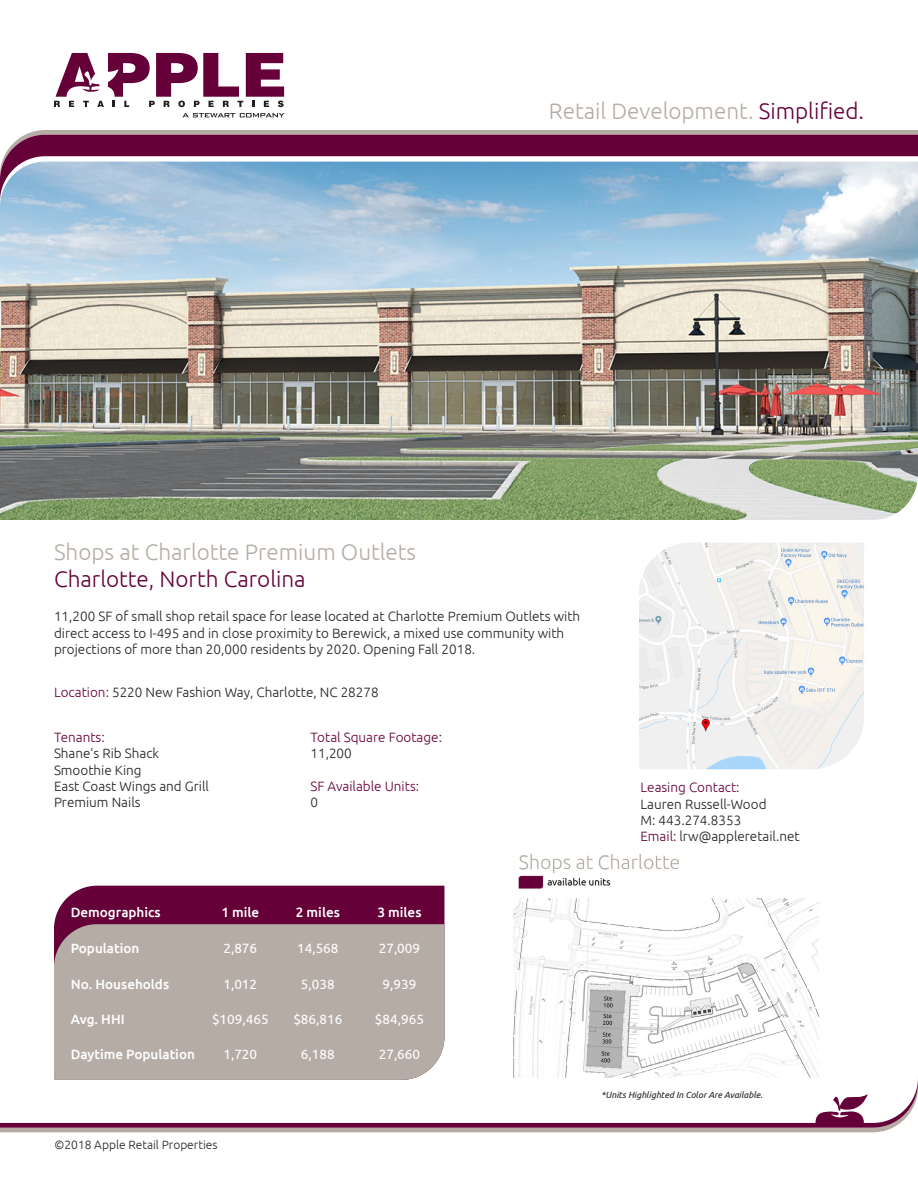
<style>
.page{position:relative;width:918px;height:1188px;background:#fff}
.page>*{position:absolute;margin:0;border:0;box-sizing:border-box;transform-origin:0 0}
.t1{font:300 22.5px/27px "Ubuntu";color:#b5ada5}
.t2{font:300 13.5px/16.2px "Ubuntu";color:#231f20}
.t3{font:500 13.5px "Ubuntu";color:#fff}
.t4{font:13.5px "Ubuntu";color:#fff}
.t5{font:300 13.5px "Ubuntu";color:#650038}
.t6{font:300 12px "Ubuntu";color:#231f20}
.t7{font:italic 9px "Ubuntu";color:#231f20}
.s1{color:#650038}
</style>
<div class="page">
<hr style="left:0;top:1128px;width:892px;height:4px;background:#b5ada5">
<svg style="left:0;top:1080px;width:918px;height:48px"></svg>
<svg style="left:25px;top:130px;width:893px;height:5px;background:#b3a6a2"></svg>
<svg style="left:2px;top:135px;width:916px;height:27px;fill:#650038"></svg>
<div style="left:54px;top:886px;width:390px;height:38px;background:#650038"></div>
<div style="left:54px;top:924px;width:390px;height:156px;background:#b5ada5"></div>
<svg style="left:183px;top:113px;width:102px;height:4px"></svg>
<svg style="left:54px;top:53px;width:230px;height:54px"></svg>
<svg style="left:815px;top:1094px;width:53px;height:30px"></svg>
<img style="left:513px;top:853px;width:306px;height:225px">
<img style="left:0;top:162px;width:918px;height:358px">
<img style="left:639px;top:543px;width:225px;height:226px">
<p class="t1" style="left:549px;top:97px;width:317px">Retail Development. <span class="s1">Simplified.</span></p>
<p class="t1" style="left:54px;top:538px;width:364px">Shops at Charlotte Premium Outlets<br><span class="s1">Charlotte, North Carolina</span></p>
<p class="t2" style="left:54px;top:608px;width:528px">11,200 SF of small shop retail space for lease located at Charlotte Premium Outlets with direct access to I-495 and in close proximity to Berewick, a mixed use community with projections of more than 20,000 residents by 2020. Opening Fall 2018.</p>
<p class="t2" style="left:54px;top:684px;width:326px"><span class="s1">Location:</span> 5220 New Fashion Way, Charlotte, NC 28278</p>
<p class="t5" style="left:54px;top:729px;width:52px">Tenants:</p>
<p class="t2" style="left:54px;top:745px;width:107px">Shane’s Rib Shack</p>
<p class="t2" style="left:54px;top:761px;width:89px">Smoothie King</p>
<p class="t2" style="left:54px;top:778px;width:156px">East Coast Wings and Grill</p>
<p class="t2" style="left:54px;top:794px;width:88px">Premium Nails</p>
<p class="t5" style="left:310px;top:729px;width:133px">Total Square Footage:</p>
<p class="t2" style="left:310px;top:745px;width:43px">11,200</p>
<p class="t5" style="left:310px;top:778px;width:110px">SF Available Units:</p>
<p class="t2" style="left:310px;top:794px;width:9px">0</p>
<p class="t5" style="left:641px;top:780px;width:101px">Leasing Contact:</p>
<p class="t2" style="left:641px;top:795px;width:128px">Lauren Russell-Wood</p>
<p class="t2" style="left:641px;top:812px;width:102px">M: 443.274.8353</p>
<p class="t2" style="left:641px;top:828px;width:161px"><span class="s1">Email:</span> lrw@appleretail.net</p>
<p class="t3" style="left:71px;top:903px;width:91px">Demographics</p>
<p class="t3" style="left:221px;top:903px;width:39px">1 mile</p>
<p class="t3" style="left:296px;top:903px;width:46px">2 miles</p>
<p class="t3" style="left:377px;top:903px;width:46px">3 miles</p>
<p class="t3" style="left:71px;top:940px;width:70px">Population</p>
<p class="t4" style="left:223px;top:940px;width:35px">2,876</p>
<p class="t4" style="left:297px;top:940px;width:43px">14,568</p>
<p class="t4" style="left:379px;top:940px;width:43px">27,009</p>
<p class="t3" style="left:71px;top:975px;width:100px">No. Households</p>
<p class="t4" style="left:223px;top:976px;width:35px">1,012</p>
<p class="t4" style="left:301px;top:976px;width:35px">5,038</p>
<p class="t4" style="left:383px;top:976px;width:35px">9,939</p>
<p class="t3" style="left:71px;top:1010px;width:55px">Avg. HHI</p>
<p class="t4" style="left:212px;top:1011px;width:58px">$109,465</p>
<p class="t4" style="left:293px;top:1011px;width:51px">$86,816</p>
<p class="t4" style="left:375px;top:1011px;width:51px">$84,965</p>
<p class="t3" style="left:71px;top:1045px;width:126px">Daytime Population</p>
<p class="t4" style="left:223px;top:1046px;width:35px">1,720</p>
<p class="t4" style="left:301px;top:1046px;width:35px">6,188</p>
<p class="t4" style="left:379px;top:1046px;width:43px">27,660</p>
<p class="t6" style="left:55px;top:1138px;width:164px">©2018 Apple Retail Properties</p>
<p class="t7" style="left:601px;top:1089px;width:163px">*Units Highlighted In Color Are Available.</p>
</div>
